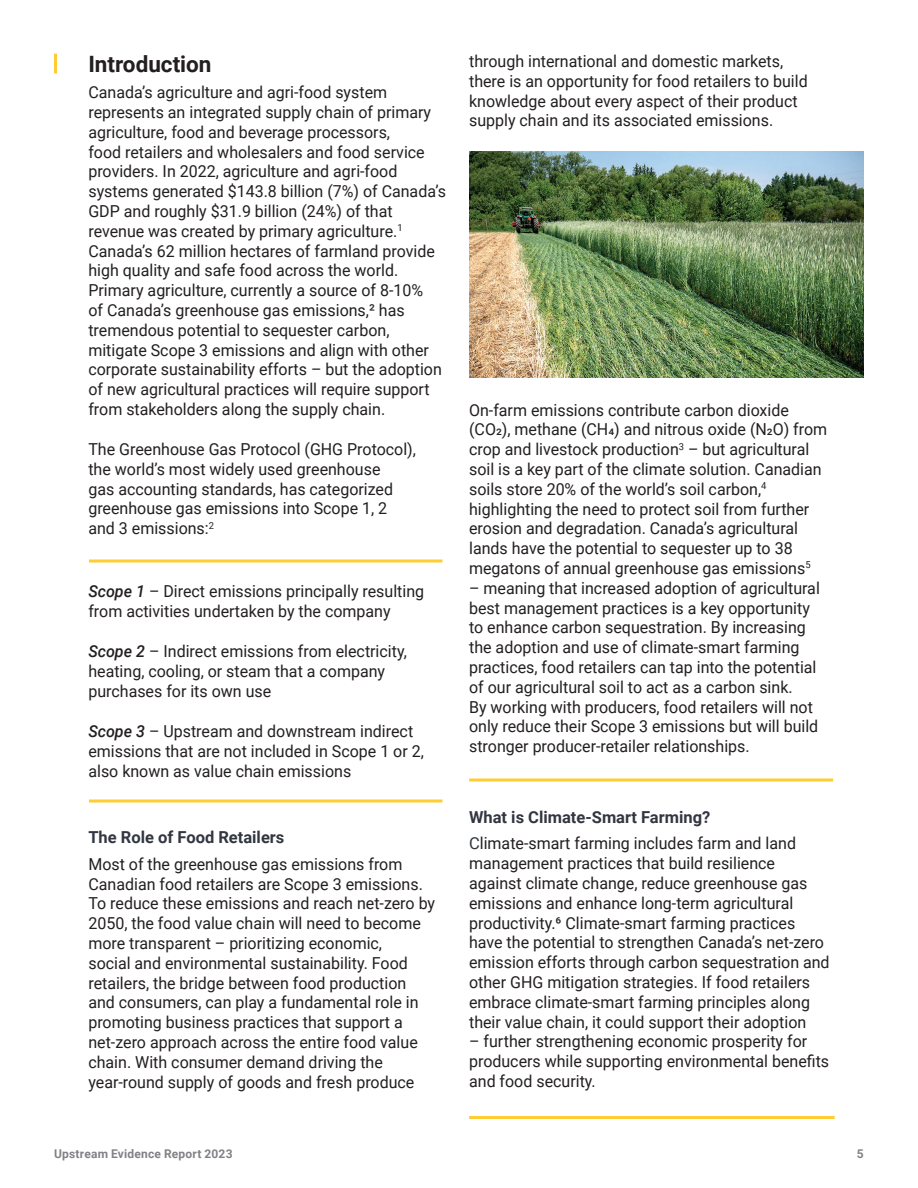
<style>
.page{position:relative;width:918px;height:1188px;background:#fff}
.page>*{position:absolute;margin:0;border:0;box-sizing:border-box;transform-origin:0 0}
.t1{font:700 22.5px "Roboto";color:#231f20}
.t2{font:16.5px/19.8px "Roboto";color:#231f20}
.t3{font:700 16.5px "Roboto";color:#323640}
.t4{font:700 12px "Roboto";letter-spacing:.02em;color:#808285}
.s1{font-weight:500;font-style:italic}
.s2{font-weight:700;color:#323640}
.s3{color:#323640}
</style>
<div class="page">
<hr style="left:54px;top:54px;width:3px;height:19px;background:#fecd33">
<img style="left:469px;top:152px;width:395px;height:225px">
<hr style="left:89px;top:560px;width:353px;height:2px;background:#fecd33">
<hr style="left:89px;top:800px;width:353px;height:2px;background:#fecd33">
<svg style="left:469px;top:778px;width:364px;height:4px"></svg>
<hr style="left:469px;top:1116px;width:366px;height:3px;background:#fecd33">
<h1 class="t1" style="left:88px;top:48px;width:125px">Introduction</h1>
<p class="t2" style="left:88px;top:82px;width:359px">Canada’s agriculture and agri-food system represents an integrated supply chain of primary agriculture, food and beverage processors,<br>food retailers and wholesalers and food service providers. In 2022, agriculture and agri-food systems generated $143.8 billion (7%) of Canada’s GDP and roughly $31.9 billion (24%) of that revenue was created by primary agriculture.<sup>1<br></sup>Canada’s 62 million hectares of farmland provide high quality and safe food across the world.<br>Primary agriculture, currently a source of 8-10%<br>of Canada’s greenhouse gas emissions,² has tremendous potential to sequester carbon, mitigate Scope 3 emissions and align with other corporate sustainability efforts – but the adoption of new agricultural practices will require support from stakeholders along the supply chain.</p>
<p class="t2" style="left:88px;top:439px;width:329px">The Greenhouse Gas Protocol (GHG Protocol), the world’s most widely used greenhouse<br>gas accounting standards, has categorized greenhouse gas emissions into Scope 1, 2 and 3 emissions:<sup>2</sup></p>
<p class="t2" style="left:88px;top:581px;width:337px"><span class="s1">Scope 1</span> – Direct emissions principally resulting from activities undertaken by the company</p>
<p class="t2" style="left:88px;top:641px;width:320px"><span class="s1">Scope 2</span> – Indirect emissions from electricity, heating, cooling, or steam that a company purchases for its own use</p>
<p class="t2" style="left:88px;top:721px;width:337px"><span class="s1">Scope 3</span> – Upstream and downstream indirect emissions that are not included in Scope 1 or 2, also known as value chain emissions</p>
<p class="t3" style="left:88px;top:826px;width:198px">The Role of Food Retailers</p>
<p class="t2" style="left:88px;top:853px;width:348px">Most of the greenhouse gas emissions from Canadian food retailers are Scope 3 emissions.<br>To reduce these emissions and reach net-zero by 2050, the food value chain will need to become more transparent – prioritizing economic,<br>social and environmental sustainability. Food retailers, the bridge between food production and consumers, can play a fundamental role in promoting business practices that support a net-zero approach across the entire food value chain. With consumer demand driving the year-round supply of goods and fresh produce</p>
<p class="t2" style="left:469px;top:51px;width:340px">through international and domestic markets, there is an opportunity for food retailers to build knowledge about every aspect of their product supply chain and its associated emissions.</p>
<p class="t2" style="left:469px;top:399px;width:360px">On-farm emissions contribute carbon dioxide (CO2), methane (CH4) and nitrous oxide (N2O) from crop and livestock production<sup>3</sup> – but agricultural soil is a key part of the climate solution. Canadian soils store 20% of the world’s soil carbon,<sup>4 </sup>highlighting the need to protect soil from further erosion and degradation. Canada’s agricultural lands have the potential to sequester up to 38 megatons of annual greenhouse gas emissions<sup>5</sup></p>
<p class="t2" style="left:469px;top:577px;width:352px">– meaning that increased adoption of agricultural best management practices is a key opportunity to enhance carbon sequestration. By increasing the adoption and use of climate-smart farming practices, food retailers can tap into the potential of our agricultural soil to act as a carbon sink.<br>By working with producers, food retailers will not only reduce their Scope 3 emissions but will build stronger producer-retailer relationships.</p>
<p class="t2" style="left:469px;top:803px;width:328px;line-height:26.5px"><span class="s2">What is Climate-Smart Farming?<br></span><span class="s3">C</span>limate-smart farming includes farm and land</p>
<p class="t2" style="left:469px;top:853px;width:362px">management practices that build resilience against climate change, reduce greenhouse gas emissions and enhance long-term agricultural productivity.6 Climate-smart farming practices have the potential to strengthen Canada’s net-zero emission efforts through carbon sequestration and other GHG mitigation strategies. If food retailers embrace climate-smart farming principles along their value chain, it could support their adoption</p>
<p class="t2" style="left:469px;top:1031px;width:362px">– further strengthening economic prosperity for producers while supporting environmental benefits and food security.</p>
<p class="t4" style="left:54px;top:1145px;width:180px">Upstream Evidence Report 2023</p>
<p class="t4" style="left:857px;top:1145px;width:8px">5</p>
</div>
